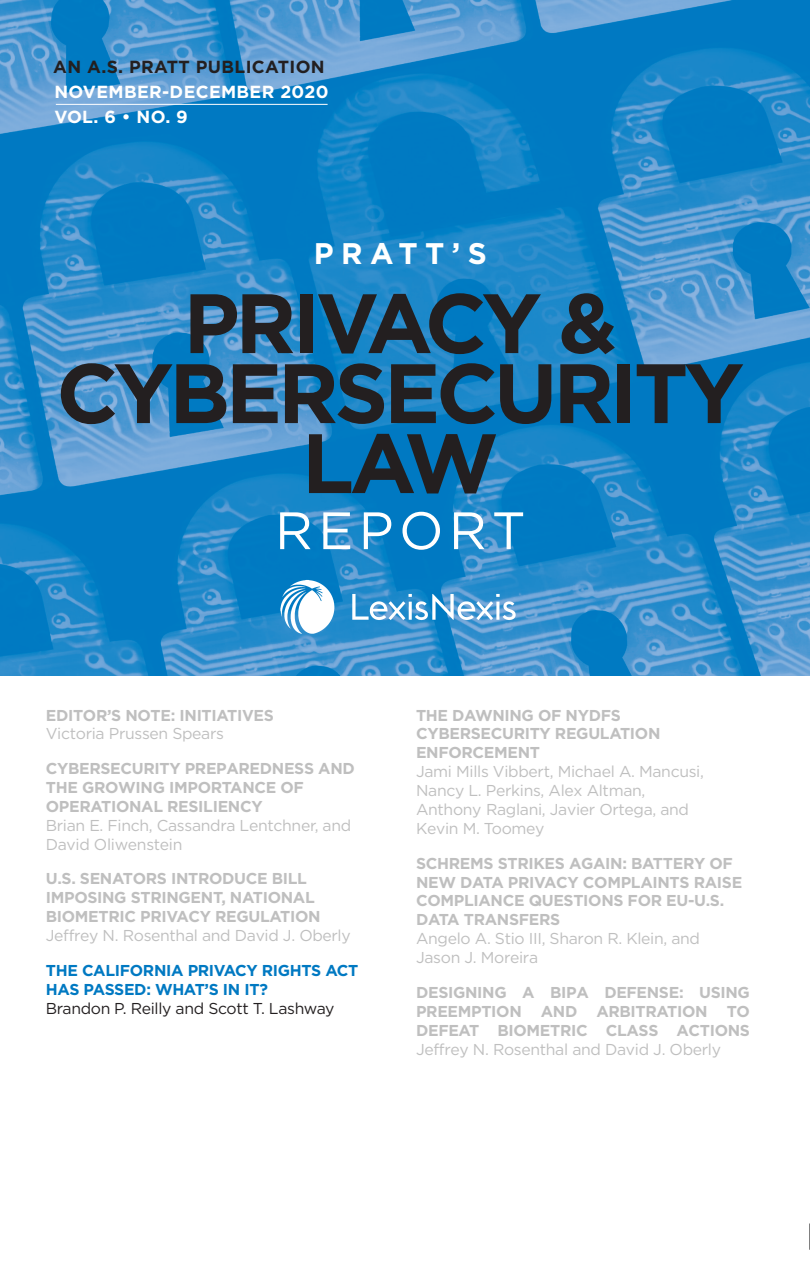
<style>
.page{position:relative;width:810px;height:1276px;background:#fff}
.page>*{position:absolute;margin:0;border:0;box-sizing:border-box;transform-origin:0 0}
.t1{font:700 84px "Gotham";letter-spacing:-.05em;color:#231f20}
.t2{font:52.5px "Gotham";letter-spacing:.1em;color:#fff}
.t3{font:700 29.75px "Gotham";letter-spacing:.25em;color:#fff}
.t4{font:700 17.5px "Gotham";letter-spacing:.02em;color:#fff}
.t5{font:700 17.5px "Gotham";letter-spacing:.02em;color:#231f20}
.t6{font:700 15.75px/18.9px "Gotham";letter-spacing:-.02em;color:#bfbfbf}
.t7{font:15.75px/18.9px "Gotham";letter-spacing:-.02em;color:#bfbfbf}
.t8{font:700 15.75px/18.9px "Gotham";letter-spacing:-.02em;color:#0079c2}
.s1{font-weight:400}
.s2{font-weight:400;color:#231f20}
.s3{font-weight:700}
</style>
<div class="page">
<img style="left:0;top:0;width:810px;height:676px">
<hr style="left:56px;top:104px;width:271px;height:1px;background:#fff">
<img style="left:243px;top:555px;width:314px;height:104px">
<svg style="left:809px;top:1223px;width:1px;height:27px"></svg>
<p class="t5" style="left:53px;top:57px;width:273px">AN A.S. PRATT PUBLICATION</p>
<p class="t4" style="left:54px;top:82px;width:276px">NOVEMBER-DECEMBER 2020</p>
<p class="t4" style="left:54px;top:106px;width:135px">VOL. 6 • NO. 9</p>
<p class="t3" style="left:314px;top:236px;width:174px">PRATT’S</p>
<p class="t1" style="left:183px;top:275px;width:435px">PRIVACY &amp;</p>
<p class="t1" style="left:56px;top:345px;width:689px">CYBERSECURITY</p>
<p class="t1" style="left:302px;top:415px;width:198px">LAW</p>
<p class="t2" style="left:275px;top:501px;width:252px">REPORT</p>
<p class="t6" style="left:46px;top:705px;width:230px">EDITOR’S NOTE: INITIATIVES<br><span class="s1">Victoria Prussen Spears</span></p>
<p class="t6" style="left:46px;top:759px;width:310px">CYBERSECURITY PREPAREDNESS AND<br>THE GROWING IMPORTANCE OF<br>OPERATIONAL RESILIENCY<br><span class="s1">Brian E. Finch, Cassandra Lentchner, and<br>David Oliwenstein</span></p>
<p class="t6" style="left:46px;top:869px;width:306px">U.S. SENATORS INTRODUCE BILL<br>IMPOSING STRINGENT, NATIONAL<br>BIOMETRIC PRIVACY REGULATION<br><span class="s1">Jeffrey N. Rosenthal and David J. Oberly</span></p>
<p class="t8" style="left:46px;top:960px;width:314px">THE CALIFORNIA PRIVACY RIGHTS ACT<br>HAS PASSED: WHAT’S IN IT?<br><span class="s2">Brandon P. Reilly and Scott T. Lashway</span></p>
<p class="t7" style="left:416px;top:705px;width:289px"><span class="s3">THE DAWNING OF NYDFS<br>CYBERSECURITY REGULATION<br>ENFORCEMENT<br></span>Jami Mills Vibbert, Michael A. Mancusi,<br>Nancy L. Perkins, Alex Altman,<br>Anthony Raglani, Javier Ortega, and<br>Kevin M. Toomey</p>
<p class="t6" style="left:416px;top:853px;width:328px">SCHREMS STRIKES AGAIN: BATTERY OF<br>NEW DATA PRIVACY COMPLAINTS RAISE<br>COMPLIANCE QUESTIONS FOR EU-U.S.<br>DATA TRANSFERS<br><span class="s1">Angelo A. Stio III, Sharon R. Klein, and<br>Jason J. Moreira</span></p>
<p class="t6" style="left:416px;top:982px;width:335px;text-align:justify">DESIGNING A BIPA DEFENSE: USING PREEMPTION AND ARBITRATION TO DEFEAT BIOMETRIC CLASS ACTIONS <span class="s1">Jeffrey N. Rosenthal and David J. Oberly</span></p>
</div>
